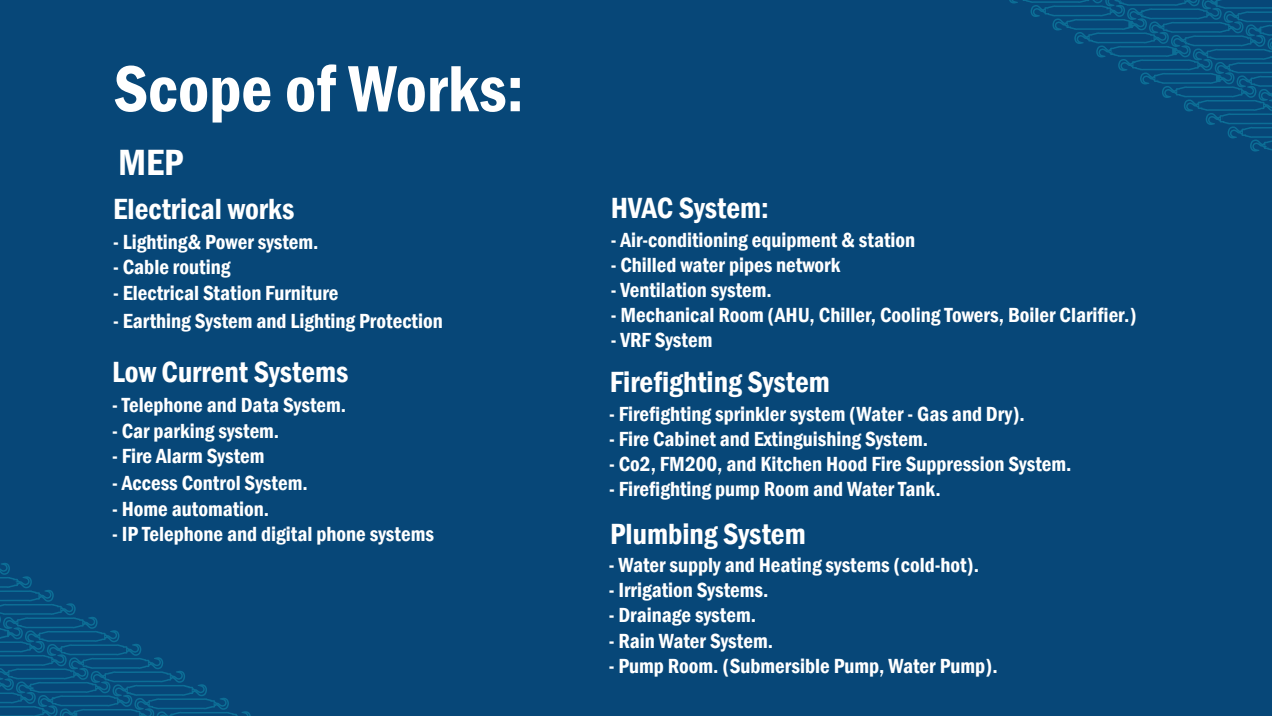
<style>
.page{position:relative;width:1272px;height:716px;background:#fff}
.page>*{position:absolute;margin:0;border:0;box-sizing:border-box;transform-origin:0 0}
.t1{font:600 condensed 67.5px "Franklin Gothic";color:#fff}
.t2{font:600 condensed 37.5px "Franklin Gothic";color:#fff}
.t3{font:600 condensed 30px "Franklin Gothic";color:#fff}
.t4{font:600 condensed 21px "Franklin Gothic";color:#fff}
</style>
<div class="page">
<div style="left:0;top:0;width:1271px;height:715px;background:#074778"></div>
<svg style="left:1009px;top:0;width:262px;height:151px"></svg>
<svg style="left:0;top:563px;width:251px;height:152px"></svg>
<h1 class="t1" style="left:114px;top:44px;width:412px">Scope of Works:</h1>
<h2 class="t2" style="left:118px;top:137px;width:67px">MEP</h2>
<h3 class="t3" style="left:113px;top:188px;width:183px">Electrical works</h3>
<p class="t4" style="left:113px;top:228px;width:207px">- Lighting&amp; Power system.</p>
<p class="t4" style="left:113px;top:253px;width:119px">- Cable routing</p>
<p class="t4" style="left:113px;top:278px;width:227px">- Electrical Station Furniture</p>
<p class="t4" style="left:113px;top:306px;width:331px">- Earthing System and Lighting Protection</p>
<h3 class="t3" style="left:112px;top:351px;width:238px">Low Current Systems</h3>
<p class="t4" style="left:112px;top:391px;width:236px">- Telephone and Data System.</p>
<p class="t4" style="left:112px;top:416px;width:169px">- Car parking system.</p>
<p class="t4" style="left:112px;top:441px;width:154px">- Fire Alarm System</p>
<p class="t4" style="left:112px;top:469px;width:197px">- Access Control System.</p>
<p class="t4" style="left:112px;top:494px;width:159px">- Home automation.</p>
<p class="t4" style="left:112px;top:519px;width:323px">- IP Telephone and digital phone systems</p>
<h3 class="t3" style="left:611px;top:187px;width:159px">HVAC System:</h3>
<p class="t4" style="left:611px;top:225px;width:306px">- Air-conditioning equipment &amp; station</p>
<p class="t4" style="left:611px;top:250px;width:231px">- Chilled water pipes network</p>
<p class="t4" style="left:611px;top:276px;width:163px">- Ventilation system.</p>
<p class="t4" style="left:611px;top:301px;width:527px">- Mechanical Room (AHU, Chiller, Cooling Towers, Boiler Clarifier.)</p>
<p class="t4" style="left:611px;top:326px;width:103px">- VRF System</p>
<h3 class="t3" style="left:610px;top:362px;width:221px">Firefighting System</h3>
<p class="t4" style="left:609px;top:399px;width:417px">- Firefighting sprinkler system (Water - Gas and Dry).</p>
<p class="t4" style="left:609px;top:424px;width:320px">- Fire Cabinet and Extinguishing System.</p>
<p class="t4" style="left:609px;top:450px;width:464px">- Co2, FM200, and Kitchen Hood Fire Suppression System.</p>
<p class="t4" style="left:609px;top:475px;width:333px">- Firefighting pump Room and Water Tank.</p>
<h3 class="t3" style="left:610px;top:514px;width:197px">Plumbing System</h3>
<p class="t4" style="left:609px;top:550px;width:372px">- Water supply and Heating systems (cold-hot).</p>
<p class="t4" style="left:609px;top:576px;width:161px">- Irrigation Systems.</p>
<p class="t4" style="left:609px;top:601px;width:149px">- Drainage system.</p>
<p class="t4" style="left:609px;top:626px;width:166px">- Rain Water System.</p>
<p class="t4" style="left:609px;top:651px;width:390px">- Pump Room. (Submersible Pump, Water Pump).</p>
</div>
